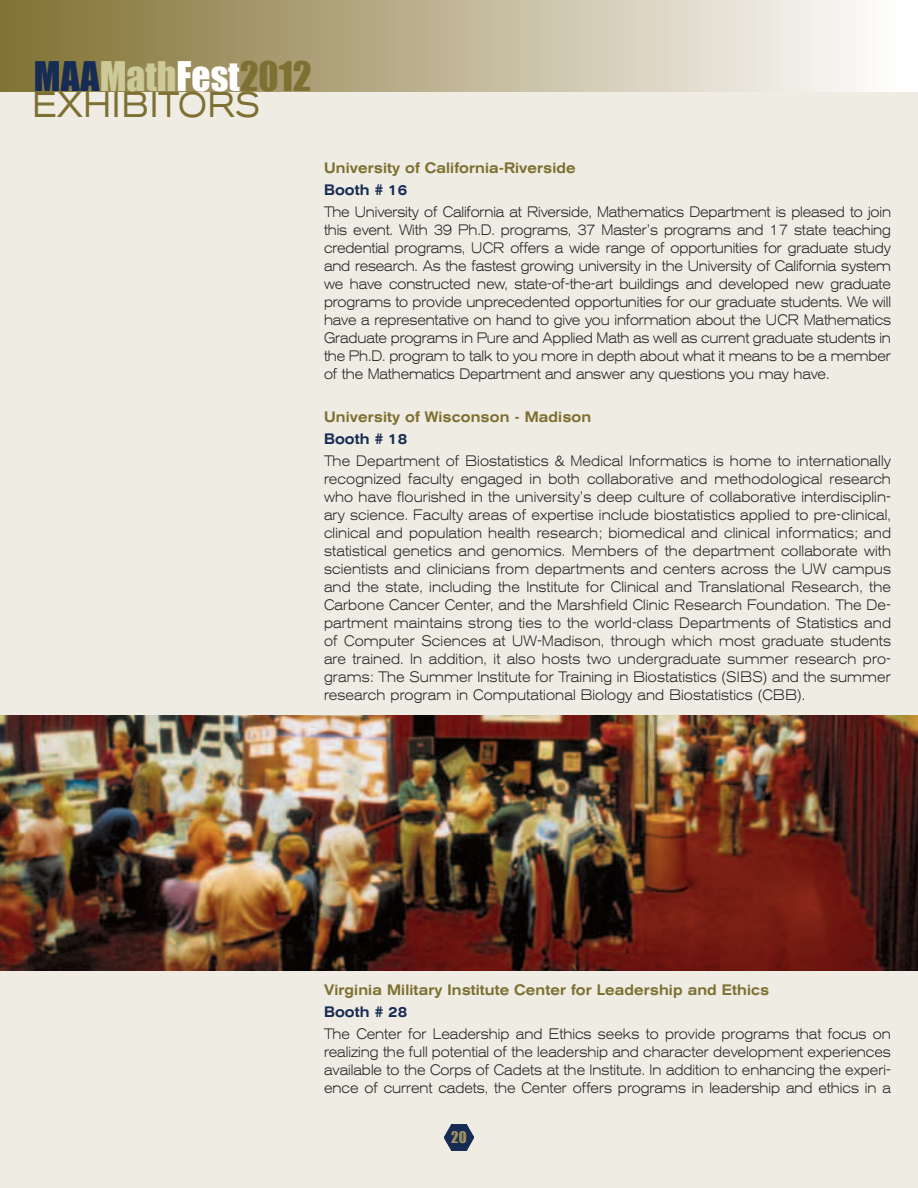
<style>
.page{position:relative;width:918px;height:1188px;background:#efece4}
.page>*{position:absolute;margin:0;border:0;box-sizing:border-box;transform-origin:0 0}
.t1{font:37.5px "Impact";color:#ccca99}
.t2{font:expanded 35.4px "Akzidenz Grotesk BE";letter-spacing:.02em;color:#7e7032;scale:.85 1}
.t3{font:300 expanded 15px/18px "Akzidenz Grotesk BE";color:#231f20;text-align:justify;scale:.85 1}
.t4{font:500 expanded 15px "Akzidenz Grotesk BE";letter-spacing:.01em;color:#7e7032;scale:.85 1}
.t5{font:500 expanded 15px "Akzidenz Grotesk BE";letter-spacing:.01em;color:#172c54;scale:.85 1}
.t6{font:14.85px "Impact";color:#9d9060}
.s1{color:#172c54}
.s2{color:#fff}
.s3{color:#7e7032}
</style>
<div class="page">
<svg style="left:444px;top:1124px;width:30px;height:27px"></svg>
<div style="left:0;top:0;width:918px;height:92px;background:linear-gradient(to right,#807031,#fff)"></div>
<img style="left:0;top:716px;width:918px;height:255px">
<h1 class="t1" style="left:34px;top:47px;width:279px"><span class="s1">MAA</span>Math<span class="s2">Fest</span><span class="s3">2012</span></h1>
<h2 class="t2" style="left:33px;top:84px;width:269px">EXHIBITORS</h2>
<p class="t4" style="left:324px;top:159px;width:298px">University of California-Riverside</p>
<p class="t5" style="left:324px;top:181px;width:100px">Booth # 16</p>
<p class="t3" style="left:324px;top:203px;width:669px">The University of California at Riverside, Mathematics Department is pleased to join this event. With 39 Ph.D. programs, 37 Master’s programs and 17 state teaching credential programs, UCR offers a wide range of opportunities for graduate study and research. As the fastest growing university in the University of California system we have constructed new, state-of-the-art buildings and developed new graduate programs to provide unprecedented opportunities for our graduate students. We will have a representative on hand to give you information about the UCR Mathematics Graduate programs in Pure and Applied Math as well as current graduate students in the Ph.D. program to talk to you more in depth about what it means to be a member of the Mathematics Department and answer any questions you may have.</p>
<p class="t4" style="left:324px;top:408px;width:316px">University of Wisconson - Madison</p>
<p class="t5" style="left:324px;top:430px;width:100px">Booth # 18</p>
<p class="t3" style="left:324px;top:452px;width:669px">The Department of Biostatistics &amp; Medical Informatics is home to internationally recognized faculty engaged in both collaborative and methodological research who have flourished in the university’s deep culture of collaborative interdisciplin&shy;ary science. Faculty areas of expertise include biostatistics applied to pre-clinical, clinical and population health research; biomedical and clinical informatics; and statistical genetics and genomics. Members of the department collaborate with scientists and clinicians from departments and centers across the UW campus and the state, including the Institute for Clinical and Translational Research, the Carbone Cancer Center, and the Marshfield Clinic Research Foundation. The De&shy;partment maintains strong ties to the world-class Departments of Statistics and of Computer Sciences at UW-Madison, through which most graduate students are trained. In addition, it also hosts two undergraduate summer research pro&shy;grams: The Summer Institute for Training in Biostatistics (SIBS) and the summer research program in Computational Biology and Biostatistics (CBB).</p>
<p class="t4" style="left:324px;top:982px;width:525px">Virginia Military Institute Center for Leadership and Ethics</p>
<p class="t5" style="left:324px;top:1003px;width:100px">Booth # 28</p>
<p class="t3" style="left:324px;top:1025px;width:669px">The Center for Leadership and Ethics seeks to provide programs that focus on realizing the full potential of the leadership and character development experiences available to the Corps of Cadets at the Institute. In addition to enhancing the experi&shy;ence of current cadets, the Center offers programs in leadership and ethics in a</p>
<p class="t6" style="left:451px;top:1126px;width:17px">20</p>
</div>
